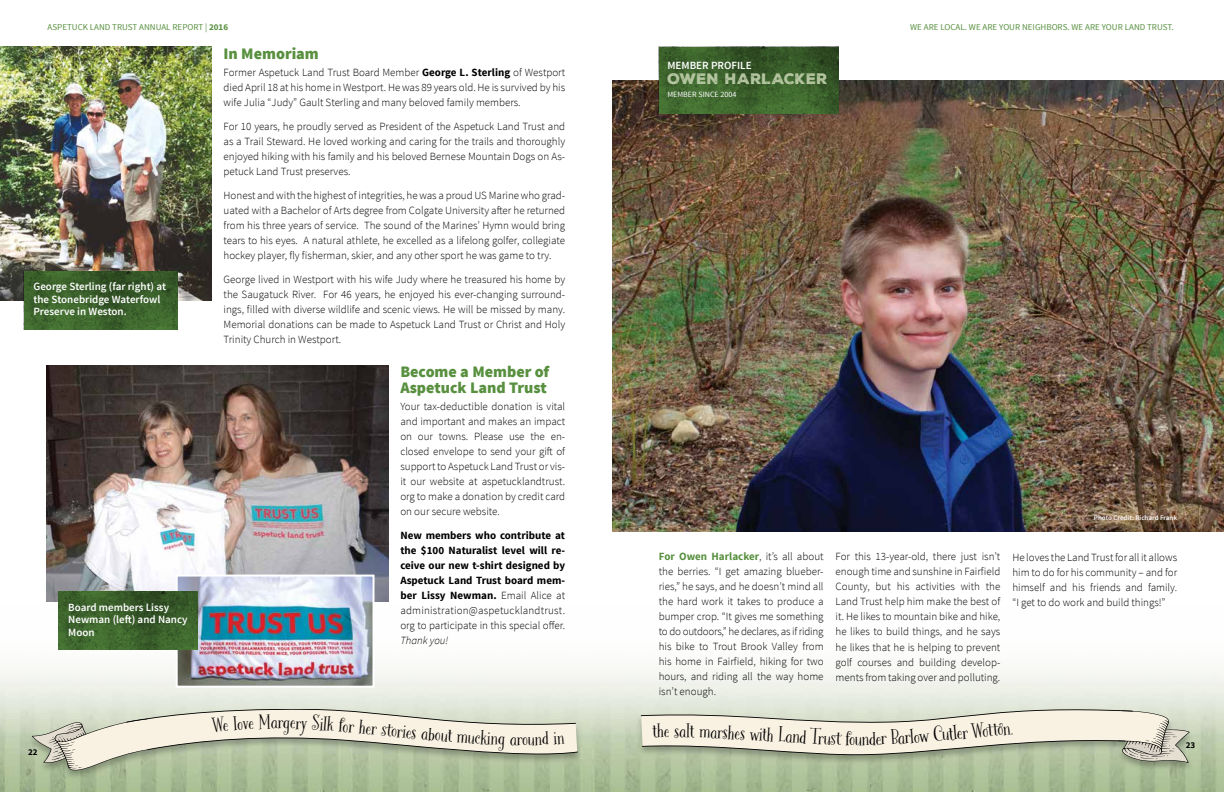
<style>
.page{position:relative;width:1224px;height:792px;background:#fff}
.page>*{position:absolute;margin:0;border:0;box-sizing:border-box;transform-origin:0 0}
.t1{font:20.5px "Bookeyed Martin";color:#000}
.t2{font:20px "Bookeyed Martin";color:#000}
.t3{font:900 16px/16.2px "Source Sans Pro";color:#58903f}
.t4{font:14.7px "Nexa Rust Sans Black 01";letter-spacing:.01em;color:#b5c6a1}
.t5{font:300 11px/15px "Source Sans Pro";color:#000;text-align:justify}
.t6{font:700 11px/15px "Source Sans Pro";color:#000;text-align:justify}
.t7{font:600 11px/12.4px "Source Sans Pro";color:#fff}
.t8{font:italic 300 11px "Source Sans Pro";color:#000}
.t9{font:9px "Source Sans Pro";color:#58903f}
.t10{font:700 9px "Source Sans Pro";color:#000}
.t11{font:8px "Source Sans Pro";color:#fff}
.t12{font:600 7px "Source Sans Pro";color:#fff}
.s1{font-weight:700}
.s2{font-weight:300}
.s3{font-weight:700;color:#58903f}
.s4{font-size:20.5px}
</style>
<div class="page">
<img style="left:0;top:667px;width:1224px;height:125px">
<div style="left:27px;top:708px;width:1168px;height:72px;background:#000;opacity:.26"></div>
<svg style="left:577px;top:709px;width:556px;height:50px"></svg>
<img style="left:0;top:47px;width:212px;height:253px">
<img style="left:612px;top:80px;width:612px;height:451px">
<img style="left:659px;top:47px;width:179px;height:66px">
<img style="left:24px;top:271px;width:153px;height:58px">
<img style="left:47px;top:365px;width:341px;height:237px">
<img style="left:179px;top:578px;width:193px;height:107px">
<div style="left:176px;top:575px;width:199px;height:113px;border:2px solid #fff"></div>
<img style="left:58px;top:592px;width:140px;height:58px">
<svg style="left:32px;top:709px;width:545px;height:61px"></svg>
<svg style="left:641px;top:710px;width:549px;height:53px"></svg>
<p class="t9" style="left:48px;top:22px;width:182px">ASPETUCK LAND TRUST ANNUAL REPORT | <span class="s1">2016</span></p>
<p class="t9" style="left:910px;top:22px;width:265px">WE ARE LOCAL. WE ARE YOUR NEIGHBORS. WE ARE YOUR LAND TRUST.</p>
<p class="t7" style="left:33px;top:281px;width:134px">George Sterling (far right) at the Stonebridge Waterfowl<br>Preserve in Weston.</p>
<p class="t7" style="left:68px;top:602px;width:121px">Board members Lissy<br>Newman (left) and Nancy<br>Moon</p>
<p class="t10" style="left:28px;top:746px;width:11px">22</p>
<h3 class="t3" style="left:224px;top:46px;width:97px">In Memoriam</h3>
<p class="t5" style="left:224px;top:65px;width:343px">Former Aspetuck Land Trust Board Member <span class="s1">George L. Sterling</span> of Westport died April 18 at his home in Westport. He was 89 years old. He is survived by his wife Julia “Judy” Gault Sterling and many beloved family members.</p>
<p class="t5" style="left:224px;top:119px;width:343px">For 10 years, he proudly served as President of the Aspetuck Land Trust and as a Trail Steward. He loved working and caring for the trails and thoroughly enjoyed hiking with his family and his beloved Bernese Mountain Dogs on As&shy;petuck Land Trust preserves.</p>
<p class="t5" style="left:224px;top:188px;width:343px">Honest and with the highest of integrities, he was a proud US Marine who grad&shy;uated with a Bachelor of Arts degree from Colgate University after he returned from his three years of service. The sound of the Marines’ Hymn would bring tears to his eyes. A natural athlete, he excelled as a lifelong golfer, collegiate hockey player, fly fisherman, skier, and any other sport he was game to try.</p>
<p class="t5" style="left:224px;top:272px;width:343px">George lived in Westport with his wife Judy where he treasured his home by the Saugatuck River. For 46 years, he enjoyed his ever-changing surround&shy;ings, filled with diverse wildlife and scenic views. He will be missed by many.<br>Memorial donations can be made to Aspetuck Land Trust or Christ and Holy Trinity Church in Westport.</p>
<h3 class="t3" style="left:400px;top:364px;width:151px">Become a Member of<br>Aspetuck Land Trust</h3>
<p class="t5" style="left:400px;top:399px;width:166px">Your tax-deductible donation is vital and important and makes an impact on our towns. Please use the en&shy;closed envelope to send your gift of support to Aspetuck Land Trust or vis&shy;it our website at aspetucklandtrust. org to make a donation by credit card on our secure website.</p>
<p class="t6" style="left:400px;top:529px;width:166px">New members who contribute at the $100 Naturalist level will re&shy;ceive our new t-shirt designed by Aspetuck Land Trust board mem&shy;ber Lissy Newman. <span class="s2">Email Alice at administration@aspetucklandtrust. org to participate in this special offer.</span></p>
<p class="t8" style="left:400px;top:634px;width:50px">Thank you!</p>
<h2 class="t2" style="left:271px;top:707px;width:14px">ar</h2>
<h2 class="t2" style="left:328px;top:709px;width:51px;rotate:5deg">k for her</h2>
<h2 class="t2" style="left:398px;top:716px;width:52px;rotate:5deg">riesabou</h2>
<h2 class="t2" style="left:517px;top:724px;width:13px">ro</h2>
<p class="t7" style="left:667px;top:59px;width:86px">MEMBER PROFILE</p>
<h3 class="t4" style="left:668px;top:69px;width:162px">OWEN HARLACKER</h3>
<p class="t11" style="left:667px;top:89px;width:70px">MEMBER SINCE 2004</p>
<p class="t12" style="left:1094px;top:514px;width:85px">Photo Credit: Richard Frank</p>
<p class="t5" style="left:659px;top:549px;width:166px"><span class="s3">For Owen Harlacker</span>, it’s all about the berries. “I get amazing blueber&shy;ries,” he says, and he doesn’t mind all the hard work it takes to produce a bumper crop. “It gives me something to do outdoors,” he declares, as if riding his bike to Trout Brook Valley from his home in Fairfield, hiking for two hours, and riding all the way home isn’t enough.</p>
<p class="t5" style="left:836px;top:549px;width:166px">For this 13-year-old, there just isn’t enough time and sunshine in Fairfield County, but his activities with the Land Trust help him make the best of it. He likes to mountain bike and hike, he likes to build things, and he says he likes that he is helping to prevent golf courses and building develop&shy;ments from taking over and polluting.</p>
<p class="t5" style="left:1012px;top:549px;width:166px">He loves the Land Trust for all it allows him to do for his community – and for himself and his friends and family. “I get to do work and build things!”</p>
<h2 class="t2" style="left:674px;top:716px;width:14px">sa</h2>
<h2 class="t2" style="left:724px;top:717px;width:41px;rotate:3deg">sheswi</h2>
<h2 class="t2" style="left:764px;top:719px;width:32px;rotate:4deg">th <span class="s4">La</span></h2>
<h1 class="t1" style="left:793px;top:721px;width:33px;rotate:3deg">nd Tr</h1>
<h1 class="t1" style="left:849px;top:723px;width:15px">ou</h1>
<h1 class="t1" style="left:904px;top:721px;width:25px;rotate:-4deg">rlow</h1>
<h1 class="t1" style="left:932px;top:719px;width:81px;rotate:-5deg">Cutler Woton.</h1>
<p class="t10" style="left:1186px;top:739px;width:11px">23</p>
</div>
